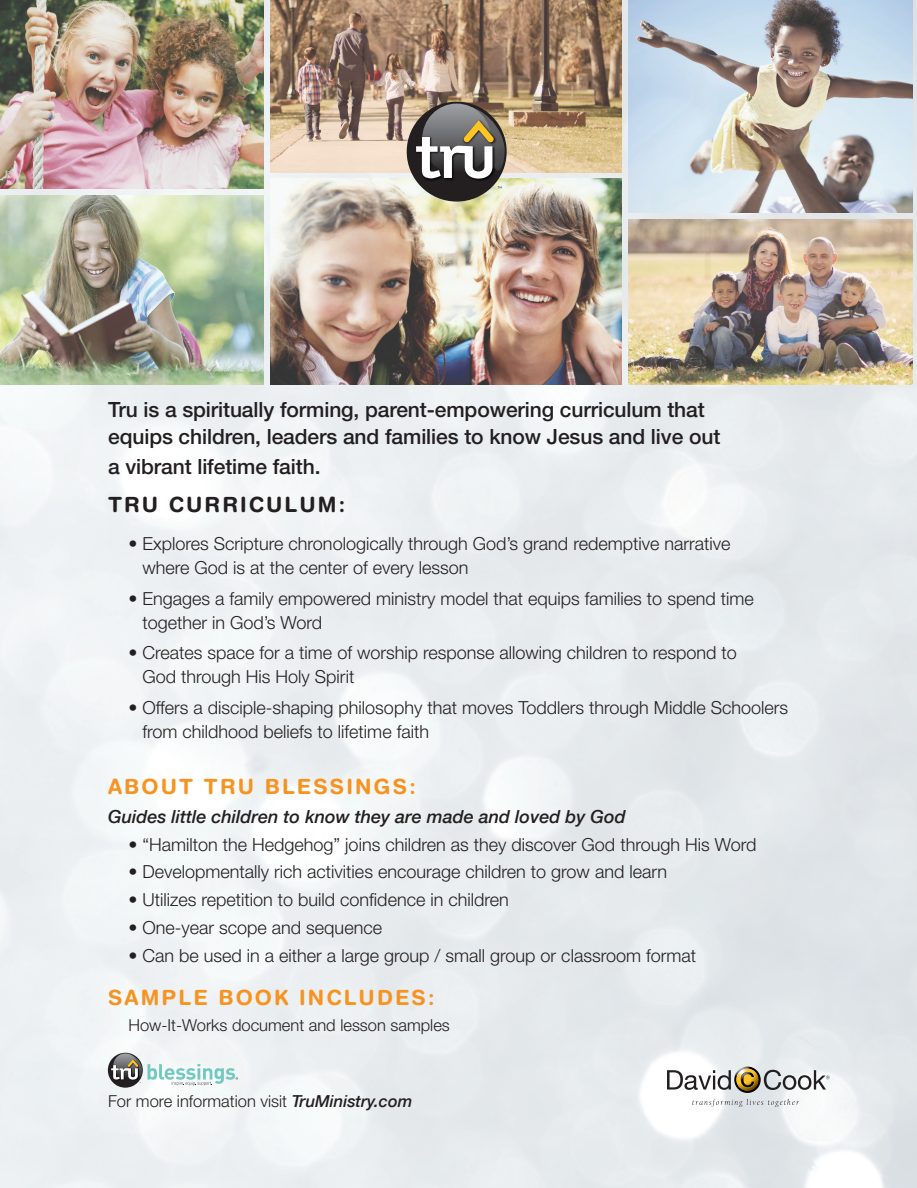
<style>
.page{position:relative;width:917px;height:1188px;background:#fff}
.page>*{position:absolute;margin:0;border:0;box-sizing:border-box;transform-origin:0 0}
.t1{font:500 21px/27px "Helvetica Neue LT Std";letter-spacing:-.005em;color:#231f20}
.Small_Yellow_Text{font:700 21px "Helvetica Rounded LT Std";letter-spacing:.1em;color:#f79321}
.Bullets{font:700 21px "Helvetica Rounded LT Std";letter-spacing:.1em;color:#f79321}
.Large_Yellow_Text{font:700 21px "Helvetica Rounded LT Std";letter-spacing:.1em;color:#231f20}
.Bullets-2{font:300 18px/24px "Helvetica Neue LT Std";color:#231f20}
.t2{font:italic 500 18px "Helvetica Neue";color:#231f20}
.t3{font:300 16.5px "Helvetica Neue LT Std";color:#231f20}
.s1{font-family:"Helvetica Neue";font-weight:500;font-style:italic}
</style>
<div class="page">
<img style="left:0;top:0;width:916px;height:1188px">
<img style="left:628px;top:0;width:284px;height:213px">
<img style="left:628px;top:219px;width:283px;height:166px">
<img style="left:270px;top:179px;width:351px;height:206px">
<img style="left:0;top:0;width:263px;height:189px">
<img style="left:270px;top:0;width:351px;height:172px">
<img style="left:0;top:196px;width:263px;height:189px">
<svg style="left:108px;top:1053px;width:35px;height:35px"></svg>
<img style="left:110px;top:1064px;width:1px;height:17px">
<svg style="left:111px;top:1054px;width:127px;height:31px"></svg>
<svg style="left:692px;top:1099px;width:106px;height:8px"></svg>
<svg style="left:666px;top:1067px;width:163px;height:26px"></svg>
<div style="left:406px;top:102px;width:100px;height:100px;background:#231f20;border-radius:50%"></div>
<img style="left:414px;top:178px;width:73px;height:4px">
<svg style="left:416px;top:104px;width:88px;height:75px"></svg>
<p class="t1" style="left:108px;top:395px;width:613px">Tru is a spiritually forming, parent-empowering curriculum that equips children, leaders and families to know Jesus and live out</p>
<p class="t1" style="left:108px;top:452px;width:214px">a vibrant lifetime faith.</p>
<p class="Large_Yellow_Text" style="left:108px;top:492px;width:238px">TRU CURRICULUM:</p>
<p class="Bullets-2" style="left:142px;top:531px;width:589px;text-indent:-14px">• Explores Scripture chronologically through God’s grand redemptive narrative where God is at the center of every lesson</p>
<p class="Bullets-2" style="left:142px;top:586px;width:612px;text-indent:-14px">• Engages a family empowered ministry model that equips families to spend time together in God’s Word</p>
<p class="Bullets-2" style="left:142px;top:641px;width:595px;text-indent:-14px">• Creates space for a time of worship response allowing children to respond to<br>God through His Holy Spirit</p>
<p class="Bullets-2" style="left:142px;top:695px;width:647px;text-indent:-14px">• Offers a disciple-shaping philosophy that moves Toddlers through Middle Schoolers from childhood beliefs to lifetime faith</p>
<p class="Bullets" style="left:108px;top:774px;width:309px">ABOUT TRU BLESSINGS:</p>
<p class="t2" style="left:108px;top:801px;width:519px">Guides little children to know they are made and loved by God</p>
<p class="Bullets-2" style="left:128px;top:832px;width:629px">• “Hamilton the Hedgehog” joins children as they discover God through His Word</p>
<p class="Bullets-2" style="left:128px;top:860px;width:540px">• Developmentally rich activities encourage children to grow and learn</p>
<p class="Bullets-2" style="left:128px;top:888px;width:382px">• Utilizes repetition to build confidence in children</p>
<p class="Bullets-2" style="left:128px;top:916px;width:255px">• One-year scope and sequence</p>
<p class="Bullets-2" style="left:128px;top:943px;width:569px">• Can be used in a either a large group / small group or classroom format</p>
<p class="Small_Yellow_Text" style="left:108px;top:985px;width:328px">SAMPLE BOOK INCLUDES:</p>
<p class="t3" style="left:128px;top:1016px;width:323px">How-It-Works document and lesson samples</p>
<p class="t3" style="left:108px;top:1091px;width:306px">For more information visit <span class="s1">TruMinistry.com</span></p>
</div>
